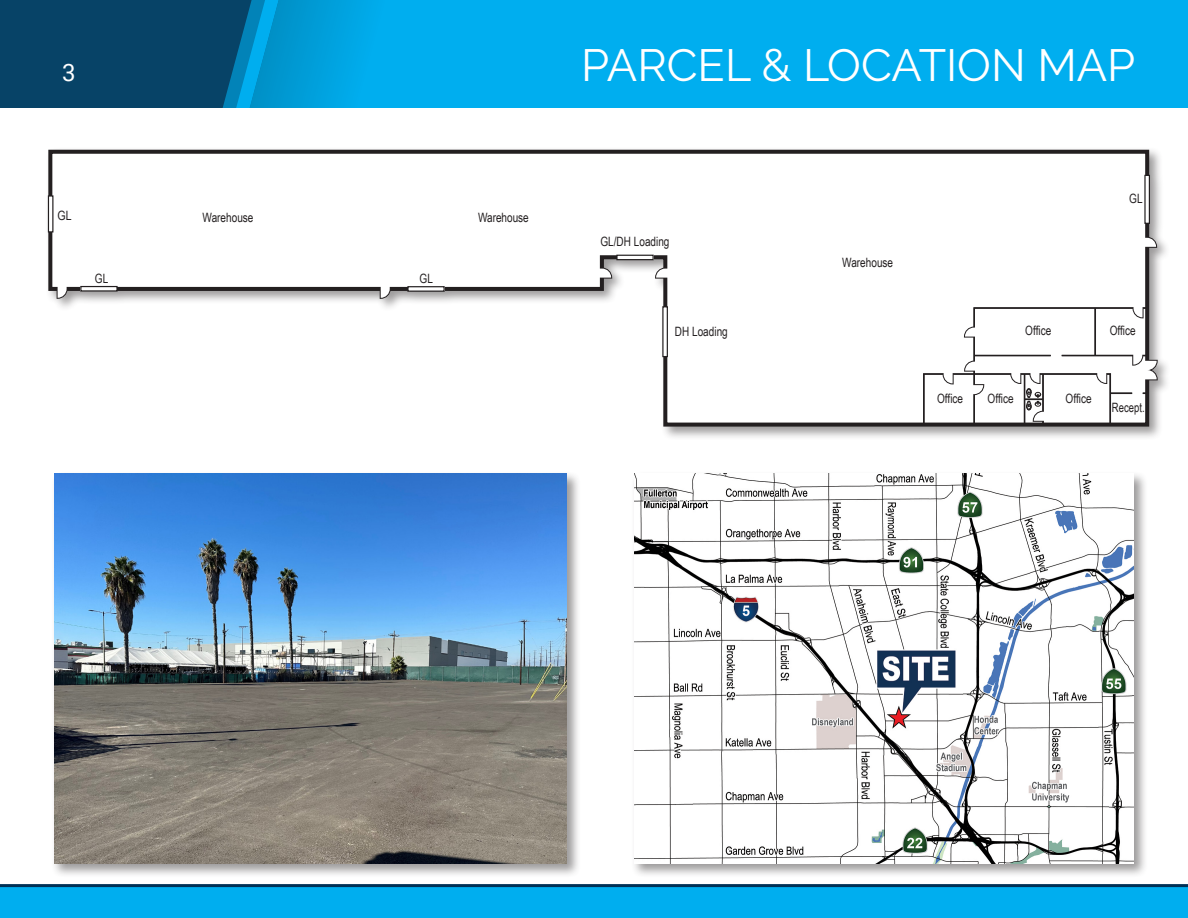
<style>
.page{position:relative;width:1188px;height:918px;background:#fff}
.page>*{position:absolute;margin:0;border:0;box-sizing:border-box;transform-origin:0 0}
.Heading{font:45px "Raleway";color:#fff}
.t1{font:24px "Roboto";color:#fff}
.t2{font:12.9px "Arial Narrow";color:#231f20;scale:.95 1}
.t3{font:12.9px "Arial Narrow";color:#231f20;scale:.9 1}
.t4{font:12.9px "Arial Narrow";color:#231f20}
</style>
<div class="page">
<div style="left:0;top:886px;width:1188px;height:32px;background:#00aeef"></div>
<div style="left:0;top:0;width:1188px;height:108px;background:#00aeef"></div>
<svg style="left:0;top:0;width:360px;height:108px;background:#04608b"></svg>
<div style="left:45px;top:147px;width:1126px;height:293px;background:#231f20;opacity:.45"></div>
<svg style="left:48px;top:149px;width:1102px;height:278px"></svg>
<hr style="left:1094px;top:308px;width:2px;height:48px;background:#231f20">
<div style="left:923px;top:373px;width:188px;height:52px;border:2px solid #231f20"></div>
<hr style="left:1110px;top:392px;width:22px;height:2px;background:#231f20">
<div style="left:974px;top:308px;width:174px;height:117px;border:1px solid #231f20"></div>
<hr style="left:974px;top:355px;width:77px;height:1px;background:#231f20">
<hr style="left:1062px;top:355px;width:85px;height:1px;background:#231f20">
<hr style="left:1095px;top:308px;width:1px;height:48px;background:#231f20">
<div style="left:923px;top:374px;width:188px;height:51px;border:1px solid #231f20"></div>
<hr style="left:1024px;top:374px;width:1px;height:51px;background:#231f20">
<hr style="left:1043px;top:374px;width:1px;height:51px;background:#231f20">
<hr style="left:81px;top:287px;width:36px;height:4px;background:#fff">
<div style="left:80px;top:286px;width:38px;height:6px;border:1px solid #231f20"></div>
<hr style="left:408px;top:287px;width:36px;height:4px;background:#fff">
<div style="left:407px;top:286px;width:38px;height:6px;border:1px solid #231f20"></div>
<div style="left:617px;top:255px;width:36px;height:5px;background:#fff"></div>
<div style="left:616px;top:255px;width:38px;height:5px;border:1px solid #231f20"></div>
<hr style="left:663px;top:307px;width:4px;height:50px;background:#fff">
<div style="left:662px;top:306px;width:6px;height:51px;border:1px solid #231f20"></div>
<hr style="left:1145px;top:175px;width:4px;height:48px;background:#fff">
<div style="left:1144px;top:175px;width:6px;height:49px;border:1px solid #231f20"></div>
<div style="left:48px;top:196px;width:5px;height:36px;background:#fff"></div>
<div style="left:48px;top:195px;width:5px;height:38px;border:1px solid #231f20"></div>
<svg style="left:56px;top:282px;width:13px;height:18px"></svg>
<svg style="left:379px;top:282px;width:13px;height:18px"></svg>
<svg style="left:595px;top:267px;width:18px;height:13px"></svg>
<svg style="left:654px;top:267px;width:18px;height:13px"></svg>
<svg style="left:963px;top:360px;width:18px;height:13px"></svg>
<svg style="left:963px;top:326px;width:18px;height:13px"></svg>
<svg style="left:942px;top:368px;width:13px;height:17px"></svg>
<svg style="left:1095px;top:367px;width:13px;height:18px"></svg>
<svg style="left:1132px;top:302px;width:13px;height:17px"></svg>
<svg style="left:1131px;top:349px;width:28px;height:32px"></svg>
<svg style="left:1009px;top:367px;width:40px;height:56px"></svg>
<svg style="left:1140px;top:236px;width:18px;height:13px"></svg>
<svg style="left:968px;top:383px;width:17px;height:13px"></svg>
<div style="left:51px;top:471px;width:530px;height:407px;background:#231f20;opacity:.45"></div>
<img style="left:54px;top:474px;width:513px;height:390px">
<div style="left:631px;top:471px;width:517px;height:407px;background:#231f20;opacity:.45"></div>
<img style="left:634px;top:474px;width:500px;height:390px">
<hr style="left:0;top:884px;width:1188px;height:3px;background:#003055">
<h2 class="t1" style="left:62px;top:56px;width:15px">3</h2>
<p class="t4" style="left:58px;top:206px;width:16px">GL</p>
<p class="t2" style="left:203px;top:208px;width:55px">Warehouse</p>
<p class="t2" style="left:478px;top:208px;width:55px">Warehouse</p>
<p class="t2" style="left:95px;top:269px;width:16px">GL</p>
<p class="t2" style="left:420px;top:269px;width:16px">GL</p>
<p class="Heading" style="left:581px;top:39px;width:556px">PARCEL &amp; LOCATION MAP</p>
<p class="t2" style="left:601px;top:232px;width:74px">GL/DH Loading</p>
<p class="t2" style="left:675px;top:322px;width:57px">DH Loading</p>
<p class="t2" style="left:842px;top:253px;width:55px">Warehouse</p>
<p class="t2" style="left:1129px;top:189px;width:16px">GL</p>
<p class="t2" style="left:1025px;top:321px;width:29px">Office</p>
<p class="t2" style="left:1110px;top:321px;width:29px">Office</p>
<p class="t2" style="left:937px;top:389px;width:29px">Office</p>
<p class="t2" style="left:988px;top:389px;width:29px">Office</p>
<p class="t2" style="left:1066px;top:389px;width:29px">Office</p>
<p class="t3" style="left:1112px;top:398px;width:38px">Recept.</p>
</div>
